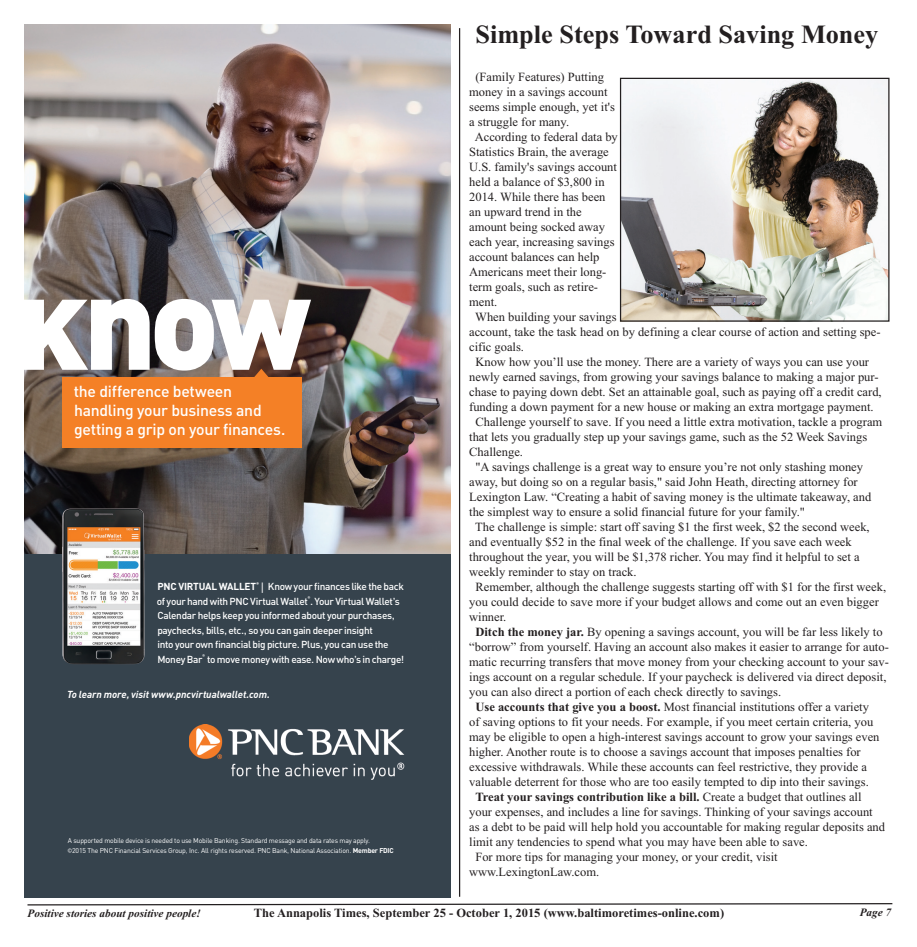
<style>
.page{position:relative;width:917px;height:947px;background:#fff}
.page>*{position:absolute;margin:0;border:0;box-sizing:border-box;transform-origin:0 0}
.t1{font:700 26.25px "Times New Roman";color:#231f20}
.t2{font:15.75px/19.4px "PNC Sans Medium+AAMWCA";letter-spacing:-.015em;color:#fff}
.t3{font:12.5px "Times New Roman";color:#231f20}
.t4{font:700 12.5px "Times New Roman";color:#231f20}
.t5{font:italic 700 11.25px "Times New Roman";color:#231f20}
.t6{font:10px/14.4px "PNC Sans Medium+AAMWCA";letter-spacing:-.035em;color:#fff}
.t7{font:10px "PNC Sans Bold Italic+ESRFIO";letter-spacing:-.005em;color:#fff}
.t8{font:6.88px/10px "PNC Sans Regular+GWQAEK";letter-spacing:-.025em;color:#fff}
.s1{font-family:"PNC Sans Bold+WJEMKF"}
.s2{font-family:"PNC Sans Regular+GWQAEK";font-size:12px}
.s3{font-weight:700}
.s4{font-weight:400}
</style>
<div class="page">
<svg style="left:27px;top:903px;width:866px;height:3px"></svg>
<img style="left:24px;top:25px;width:426px;height:529px">
<div style="left:62px;top:377px;width:240px;height:71px;background:#f48026"></div>
<svg style="left:24px;top:299px;width:287px;height:78px"></svg>
<div style="left:24px;top:554px;width:426px;height:344px;background:#36434d"></div>
<img style="left:189px;top:724px;width:215px;height:55px">
<img style="left:62px;top:508px;width:83px;height:156px">
<img style="left:621px;top:80px;width:266px;height:240px">
<div style="left:619px;top:78px;width:270px;height:244px;border:1px solid #231f20"></div>
<hr style="left:459px;top:28px;width:1px;height:869px;background:#231f20">
<p class="t2" style="left:74px;top:383px;width:213px">the difference between handling your business and getting a grip on your finances.</p>
<p class="t6" style="left:157px;top:581px;width:249px"><span class="s1">PNC VIRTUAL WALLET</span><sup>®</sup> <span class="s2">|</span> Know your finances like the back of your hand with PNC Virtual Wallet<sup>®</sup>. Your Virtual Wallet’s Calendar helps keep you informed about your purchases, paychecks, bills, etc., so you can gain deeper insight<br>into your own financial big picture. Plus, you can use the Money Bar<sup>®</sup> to move money with ease. Now who’s in charge!</p>
<p class="t7" style="left:67px;top:687px;width:204px">To learn more, visit www.pncvirtualwallet.com.</p>
<p class="t8" style="left:67px;top:836px;width:328px">A supported mobile device is needed to use Mobile Banking. Standard message and data rates may apply.<br>©2015 The PNC Financial Services Group, Inc. All rights reserved. PNC Bank, National Association. <span class="s1">Member FDIC</span></p>
<p class="t1" style="left:475px;top:26px;width:404px">Simple Steps Toward Saving Money</p>
<p class="t3" style="left:475px;top:72px;width:130px">(Family Features) Putting</p>
<p class="t3" style="left:469px;top:87px;width:140px">money in a savings account</p>
<p class="t3" style="left:469px;top:102px;width:147px">seems simple enough, yet it's</p>
<p class="t3" style="left:469px;top:117px;width:101px">a struggle for many.</p>
<p class="t3" style="left:474px;top:132px;width:145px">According to federal data by</p>
<p class="t3" style="left:469px;top:147px;width:141px">Statistics Brain, the average</p>
<p class="t3" style="left:469px;top:162px;width:149px">U.S. family's savings account</p>
<p class="t3" style="left:469px;top:177px;width:137px">held a balance of $3,800 in</p>
<p class="t3" style="left:469px;top:192px;width:138px">2014. While there has been</p>
<p class="t3" style="left:469px;top:207px;width:114px">an upward trend in the</p>
<p class="t3" style="left:469px;top:222px;width:137px">amount being socked away</p>
<p class="t3" style="left:469px;top:237px;width:147px">each year, increasing savings</p>
<p class="t3" style="left:469px;top:252px;width:132px">account balances can help</p>
<p class="t3" style="left:469px;top:267px;width:139px">Americans meet their long-</p>
<p class="t3" style="left:469px;top:282px;width:130px">term goals, such as retire-</p>
<p class="t3" style="left:469px;top:297px;width:30px">ment.</p>
<p class="t3" style="left:475px;top:312px;width:143px">When building your savings</p>
<p class="t3" style="left:469px;top:327px;width:413px">account, take the task head on by defining a clear course of action and setting spe-</p>
<p class="t3" style="left:469px;top:342px;width:56px">cific goals.</p>
<p class="t3" style="left:475px;top:357px;width:395px">Know how you’ll use the money. There are a variety of ways you can use your</p>
<p class="t3" style="left:469px;top:372px;width:411px">newly earned savings, from growing your savings balance to making a major pur-</p>
<p class="t3" style="left:469px;top:387px;width:414px">chase to paying down debt. Set an attainable goal, such as paying off a credit card,</p>
<p class="t3" style="left:469px;top:402px;width:406px">funding a down payment for a new house or making an extra mortgage payment.</p>
<p class="t3" style="left:475px;top:417px;width:408px">Challenge yourself to save. If you need a little extra motivation, tackle a program</p>
<p class="t3" style="left:469px;top:432px;width:399px">that lets you gradually step up your savings game, such as the 52 Week Savings</p>
<p class="t3" style="left:469px;top:447px;width:55px">Challenge.</p>
<p class="t3" style="left:475px;top:462px;width:389px">"A savings challenge is a great way to ensure you’re not only stashing money</p>
<p class="t3" style="left:469px;top:477px;width:390px">away, but doing so on a regular basis," said John Heath, directing attorney for</p>
<p class="t3" style="left:469px;top:492px;width:403px">Lexington Law. “Creating a habit of saving money is the ultimate takeaway, and</p>
<p class="t3" style="left:469px;top:507px;width:337px">the simplest way to ensure a solid financial future for your family."</p>
<p class="t3" style="left:475px;top:522px;width:396px">The challenge is simple: start off saving $1 the first week, $2 the second week,</p>
<p class="t3" style="left:469px;top:537px;width:384px">and eventually $52 in the final week of the challenge. If you save each week</p>
<p class="t3" style="left:469px;top:552px;width:392px">throughout the year, you will be $1,378 richer. You may find it helpful to set a</p>
<p class="t3" style="left:469px;top:567px;width:169px">weekly reminder to stay on track.</p>
<p class="t3" style="left:475px;top:582px;width:412px">Remember, although the challenge suggests starting off with $1 for the first week,</p>
<p class="t3" style="left:469px;top:597px;width:411px">you could decide to save more if your budget allows and come out an even bigger</p>
<p class="t3" style="left:469px;top:612px;width:39px">winner.</p>
<p class="t3" style="left:475px;top:627px;width:408px"><span class="s3">Ditch the money jar.</span> By opening a savings account, you will be far less likely to</p>
<p class="t3" style="left:469px;top:642px;width:421px">“borrow” from yourself. Having an account also makes it easier to arrange for auto-</p>
<p class="t3" style="left:469px;top:657px;width:421px">matic recurring transfers that move money from your checking account to your sav-</p>
<p class="t3" style="left:469px;top:672px;width:418px">ings account on a regular schedule. If your paycheck is delivered via direct deposit,</p>
<p class="t3" style="left:469px;top:687px;width:313px">you can also direct a portion of each check directly to savings.</p>
<p class="t3" style="left:475px;top:702px;width:395px"><span class="s3">Use accounts that give you a boost.</span> Most financial institutions offer a variety</p>
<p class="t3" style="left:469px;top:717px;width:405px">of saving options to fit your needs. For example, if you meet certain criteria, you</p>
<p class="t3" style="left:469px;top:732px;width:412px">may be eligible to open a high-interest savings account to grow your savings even</p>
<p class="t3" style="left:469px;top:747px;width:393px">higher. Another route is to choose a savings account that imposes penalties for</p>
<p class="t3" style="left:469px;top:762px;width:399px">excessive withdrawals. While these accounts can feel restrictive, they provide a</p>
<p class="t3" style="left:469px;top:777px;width:401px">valuable deterrent for those who are too easily tempted to dip into their savings.</p>
<p class="t4" style="left:475px;top:793px;width:387px">Treat your savings contribution like a bill. <span class="s4">Create a budget that outlines all</span></p>
<p class="t3" style="left:469px;top:807px;width:405px">your expenses, and includes a line for savings. Thinking of your savings account</p>
<p class="t3" style="left:469px;top:822px;width:417px">as a debt to be paid will help hold you accountable for making regular deposits and</p>
<p class="t3" style="left:469px;top:837px;width:340px">limit any tendencies to spend what you may have been able to save.</p>
<p class="t3" style="left:475px;top:852px;width:303px">For more tips for managing your money, or your credit, visit</p>
<p class="t3" style="left:469px;top:867px;width:131px">www.LexingtonLaw.com.</p>
<p class="t5" style="left:28px;top:906px;width:175px">Positive stories about positive people!</p>
<p class="t4" style="left:254px;top:908px;width:472px">The Annapolis Times, September 25 - October 1, 2015 (www.baltimoretimes-online.com)</p>
<p class="t5" style="left:859px;top:905px;width:33px">Page 7</p>
</div>
